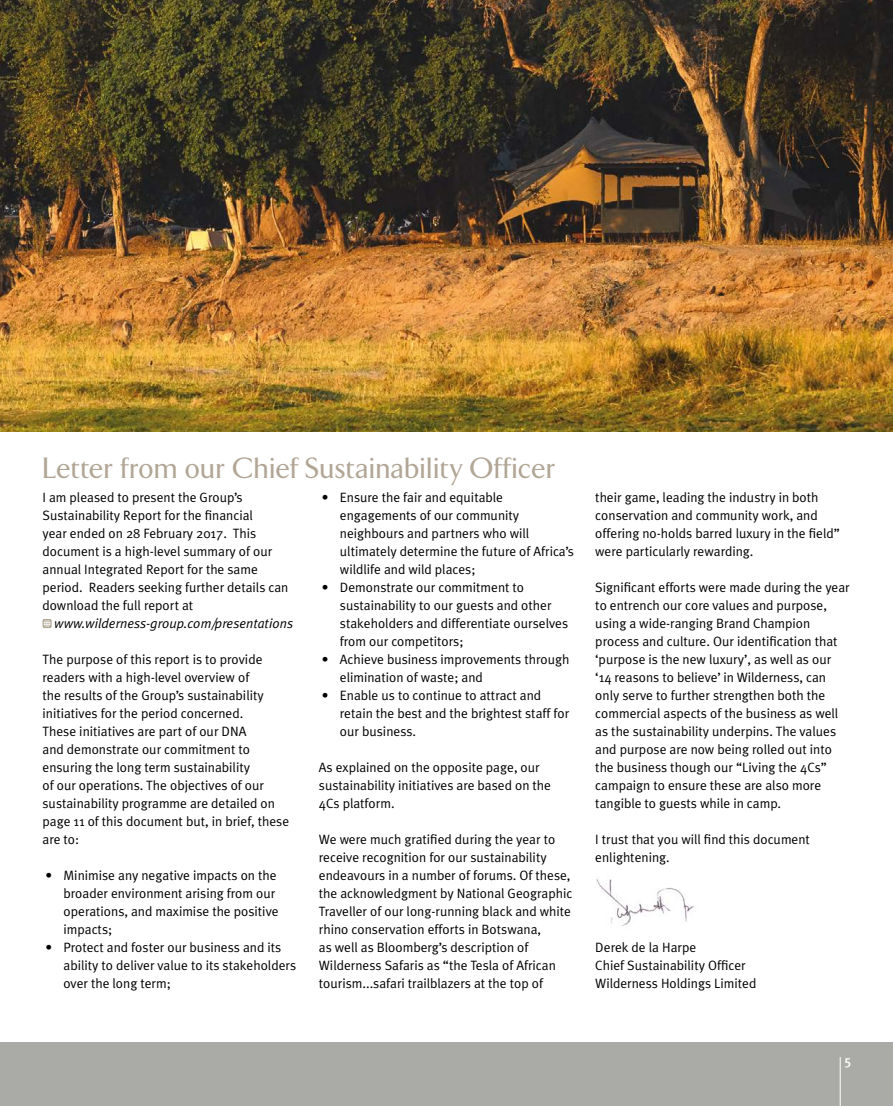
<style>
.page{position:relative;width:893px;height:1106px;background:#fff}
.page>*{position:absolute;margin:0;border:0;box-sizing:border-box;transform-origin:0 0}
.t1{font:500 30px "Arrow";letter-spacing:.02em;color:#b1a595}
.t2{font:13.5px/18px "Meta Plus Normal";color:#000}
.t3{font:italic 13.5px "Meta Plus Normal";color:#000}
.t4{font:500 13.5px "Meta Plus";color:#fff}
</style>
<div class="page">
<div style="left:0;top:1042px;width:893px;height:64px;background:#aaaaa6"></div>
<hr style="left:840px;top:1057px;width:1px;height:49px;background:#fff">
<img style="left:596px;top:879px;width:98px;height:47px">
<svg style="left:43px;top:619px;width:9px;height:9px"></svg>
<svg style="left:44px;top:620px;width:7px;height:7px"></svg>
<img style="left:0;top:0;width:893px;height:431px">
<h1 class="t1" style="left:43px;top:452px;width:514px">Letter from our Chief Sustainability Officer</h1>
<p class="t2" style="left:43px;top:488px;width:247px">I am pleased to present the Group’s Sustainability Report for the financial<br>year ended on 28 February 2017. This document is a high-level summary of our annual Integrated Report for the same period. Readers seeking further details can download the full report at</p>
<p class="t3" style="left:54px;top:615px;width:240px">www.wilderness-group.com/presentations</p>
<p class="t2" style="left:43px;top:650px;width:248px">The purpose of this report is to provide readers with a high-level overview of<br>the results of the Group’s sustainability initiatives for the period concerned.<br>These initiatives are part of our DNA<br>and demonstrate our commitment to ensuring the long term sustainability<br>of our operations. The objectives of our sustainability programme are detailed on page 11 of this document but, in brief, these are to:</p>
<p class="t2" style="left:64px;top:866px;width:217px;text-indent:-18px">• Minimise any negative impacts on the broader environment arising from our operations, and maximise the positive impacts;</p>
<p class="t2" style="left:64px;top:938px;width:234px;text-indent:-18px">• Protect and foster our business and its ability to deliver value to its stakeholders over the long term;</p>
<p class="t2" style="left:340px;top:488px;width:236px;text-indent:-18px">• Ensure the fair and equitable engagements of our community neighbours and partners who will ultimately determine the future of Africa’s wildlife and wild places;</p>
<p class="t2" style="left:340px;top:578px;width:230px;text-indent:-18px">• Demonstrate our commitment to sustainability to our guests and other stakeholders and differentiate ourselves from our competitors;</p>
<p class="t2" style="left:340px;top:650px;width:231px;text-indent:-18px">• Achieve business improvements through elimination of waste; and</p>
<p class="t2" style="left:340px;top:686px;width:231px;text-indent:-18px">• Enable us to continue to attract and retain the best and the brightest staff for our business.</p>
<p class="t2" style="left:319px;top:758px;width:234px">As explained on the opposite page, our sustainability initiatives are based on the<br>4Cs platform.</p>
<p class="t2" style="left:319px;top:830px;width:255px">We were much gratified during the year to receive recognition for our sustainability endeavours in a number of forums. Of these, the acknowledgment by National Geographic Traveller of our long-running black and white rhino conservation efforts in Botswana,<br>as well as Bloomberg’s description of Wilderness Safaris as “the Tesla of African tourism...safari trailblazers at the top of</p>
<p class="t2" style="left:595px;top:488px;width:246px">their game, leading the industry in both conservation and community work, and offering no-holds barred luxury in the field” were particularly rewarding.</p>
<p class="t2" style="left:595px;top:578px;width:256px">Significant efforts were made during the year to entrench our core values and purpose, using a wide-ranging Brand Champion process and culture. Our identification that ‘purpose is the new luxury’, as well as our ‘14 reasons to believe’ in Wilderness, can only serve to further strengthen both the commercial aspects of the business as well as the sustainability underpins. The values and purpose are now being rolled out into the business though our “Living the 4Cs” campaign to ensure these are also more tangible to guests while in camp.</p>
<p class="t2" style="left:595px;top:830px;width:216px">I trust that you will find this document enlightening.</p>
<p class="t2" style="left:595px;top:938px;width:163px">Derek de la Harpe<br>Chief Sustainability Officer<br>Wilderness Holdings Limited</p>
<p class="t4" style="left:844px;top:1052px;width:8px">5</p>
</div>
